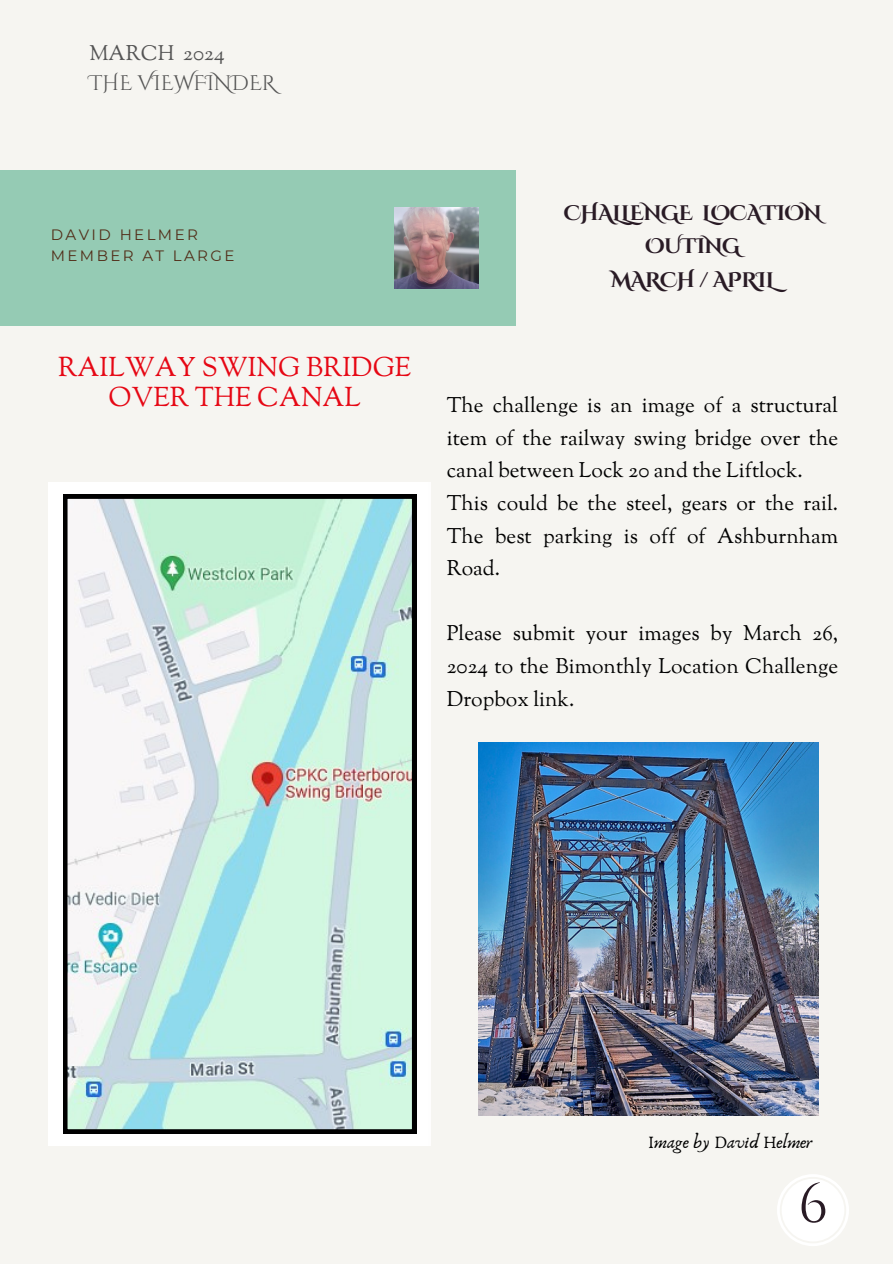
<style>
.page{position:relative;width:893px;height:1264px;background:#fff}
.page>*{position:absolute;margin:0;border:0;box-sizing:border-box;transform-origin:0 0}
.t1{font:54px "Cinzel Decorative";color:#291b25}
.t2{font:27px/29.2px "Sorts Mill Goudy";color:#e60714;text-align:center}
.t3{font:21px/32.7px "Sorts Mill Goudy";color:#000}
.t4{font:700 21px "Cinzel Decorative";letter-spacing:-.02em;color:#291b25}
.t5{font:21px "Cinzel Decorative";color:#545454}
.t6{font:21px "Sorts Mill Goudy";color:#545454}
.t7{font:18px "Anaktoria";color:#000}
.t8{font:15px/20.2px "Montserrat";letter-spacing:.16em;color:#522e19}
</style>
<div class="page">
<div style="left:0;top:0;width:892px;height:1263px;background:#f6f5f1"></div>
<div style="left:0;top:170px;width:515px;height:155px;background:#95cbb4"></div>
<img style="left:395px;top:207px;width:83px;height:81px">
<svg style="left:777px;top:1174px;width:72px;height:72px"></svg>
<div style="left:781px;top:1178px;width:63px;height:63px;background:#fff;border-radius:50%"></div>
<div style="left:48px;top:482px;width:383px;height:663px;background:#fff"></div>
<svg style="left:63px;top:494px;width:353px;height:639px"></svg>
<img style="left:478px;top:742px;width:340px;height:373px">
<p class="t6" style="left:89px;top:40px;width:137px">MARCH 2024</p>
<p class="t5" style="left:89px;top:70px;width:188px">THE VIEWFINDER</p>
<p class="t8" style="left:51px;top:225px;width:185px">DAVID HELMER<br>MEMBER AT LARGE</p>
<p class="t2" style="left:58px;top:355px;width:354px">RAILWAY SWING BRIDGE<br>OVER THE CANAL</p>
<p class="t4" style="left:563px;top:199px;width:259px">CHALENGE LOCATION</p>
<p class="t4" style="left:645px;top:233px;width:97px">OUTING</p>
<p class="t4" style="left:610px;top:266px;width:178px">MARCH / APRIL</p>
<p class="t3" style="left:446px;top:390px;width:393px">The challenge is an image of a structural item of the railway swing bridge over the canal between Lock 20 and the Liftlock.<br>This could be the steel, gears or the rail.<br>The best parking is off of Ashburnham Road.</p>
<p class="t3" style="left:446px;top:619px;width:393px;text-align:justify">Please submit your images by March 26, 2024 to the Bimonthly Location Challenge Dropbox link.</p>
<p class="t7" style="left:647px;top:1131px;width:167px">Image by David Helmer</p>
<h1 class="t1" style="left:798px;top:1169px;width:32px">6</h1>
</div>
